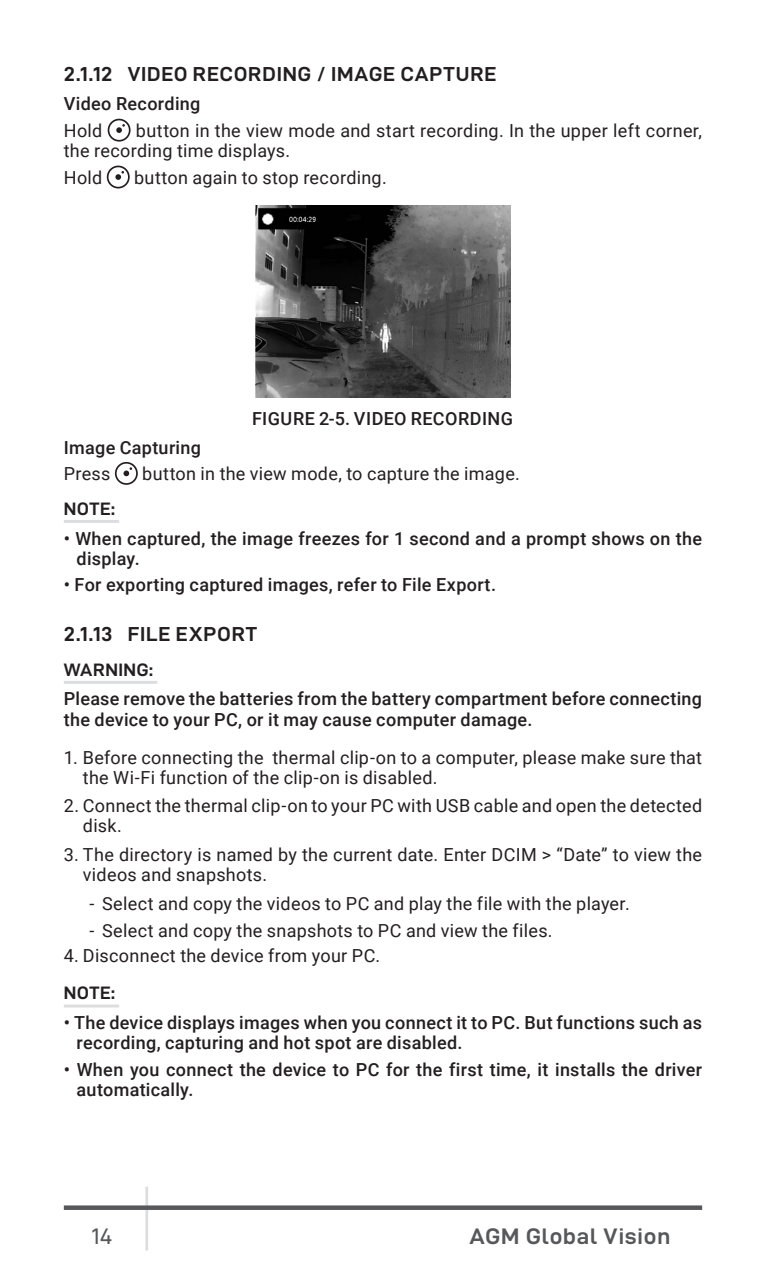
<style>
.page{position:relative;width:766px;height:1276px;background:#fff}
.page>*{position:absolute;margin:0;border:0;box-sizing:border-box;transform-origin:0 0}
.t1{font:22.5px "D DIN Exp Bold";letter-spacing:.035em;color:#57585a}
.t2{font:22.5px "D DIN Exp";color:#57585a}
.t3{font:20.25px "D DIN Exp Bold";letter-spacing:.04em;color:#231f20}
.t4{font:18px/20.2px "Roboto";letter-spacing:.015em;color:#231f20}
.t5{font:500 18px/20.2px "Roboto";letter-spacing:.015em;color:#231f20}
.t6{font:18px "D DIN Exp Bold";letter-spacing:.025em;color:#231f20}
</style>
<div class="page">
<hr style="left:145px;top:1186px;width:3px;height:64px;background:#dcdddf">
<div style="left:64px;top:1205px;width:638px;height:5px;background:#57585a"></div>
<hr style="left:64px;top:520px;width:55px;height:3px;background:#dcdddf">
<hr style="left:64px;top:681px;width:93px;height:3px;background:#dcdddf">
<hr style="left:64px;top:1004px;width:55px;height:3px;background:#dcdddf">
<div style="left:108px;top:119px;width:22px;height:23px;border:2px solid #231f20;border-radius:50%"></div>
<svg style="left:116px;top:124px;width:9px;height:9px"></svg>
<div style="left:107px;top:166px;width:23px;height:22px;border:2px solid #231f20;border-radius:50%"></div>
<svg style="left:115px;top:171px;width:9px;height:9px"></svg>
<div style="left:115px;top:462px;width:23px;height:23px;border:2px solid #231f20;border-radius:50%"></div>
<svg style="left:123px;top:467px;width:9px;height:9px"></svg>
<img style="left:255px;top:206px;width:255px;height:191px">
<p class="t3" style="left:64px;top:62px;width:434px">2.1.12 VIDEO RECORDING / IMAGE CAPTURE</p>
<p class="t5" style="left:64px;top:93px;width:138px">Video Recording</p>
<p class="t4" style="left:64px;top:120px;width:40px">Hold</p>
<p class="t4" style="left:64px;top:120px;width:639px;text-indent:72px">button in the view mode and start recording. In the upper left corner, the recording time displays.</p>
<p class="t4" style="left:64px;top:167px;width:40px">Hold</p>
<p class="t4" style="left:134px;top:167px;width:254px">button again to stop recording.</p>
<p class="t5" style="left:252px;top:408px;width:262px">FIGURE 2-5. VIDEO RECORDING</p>
<p class="t5" style="left:64px;top:436px;width:139px">Image Capturing</p>
<p class="t4" style="left:64px;top:463px;width:48px">Press</p>
<p class="t4" style="left:142px;top:463px;width:379px">button in the view mode, to capture the image.</p>
<p class="t6" style="left:64px;top:498px;width:53px">NOTE:</p>
<p class="t5" style="left:77px;top:527px;width:626px;text-indent:-13px">• When captured, the image freezes for 1 second and a prompt shows on the display.</p>
<p class="t5" style="left:64px;top:574px;width:433px">• For exporting captured images, refer to File Export.</p>
<p class="t3" style="left:64px;top:623px;width:195px">2.1.13 FILE EXPORT</p>
<p class="t6" style="left:64px;top:659px;width:91px">WARNING:</p>
<p class="t5" style="left:64px;top:688px;width:639px">Please remove the batteries from the battery compartment before connecting the device to your PC, or it may cause computer damage.</p>
<p class="t4" style="left:83px;top:746px;width:620px;text-indent:-19px">1. Before connecting the thermal clip-on to a computer, please make sure that the Wi-Fi function of the clip-on is disabled.</p>
<p class="t4" style="left:83px;top:795px;width:620px;text-indent:-19px">2. Connect the thermal clip-on to your PC with USB cable and open the detected disk.</p>
<p class="t4" style="left:83px;top:843px;width:620px;text-indent:-19px">3. The directory is named by the current date. Enter DCIM &gt; “Date” to view the videos and snapshots.</p>
<p class="t4" style="left:89px;top:893px;width:541px">- Select and copy the videos to PC and play the file with the player.</p>
<p class="t4" style="left:89px;top:919px;width:464px">- Select and copy the snapshots to PC and view the files.</p>
<p class="t4" style="left:64px;top:945px;width:318px">4. Disconnect the device from your PC.</p>
<p class="t6" style="left:64px;top:983px;width:53px">NOTE:</p>
<p class="t5" style="left:77px;top:1012px;width:627px;text-indent:-13px">• The device displays images when you connect it to PC. But functions such as recording, capturing and hot spot are disabled.</p>
<p class="t5" style="left:77px;top:1058px;width:627px;text-indent:-13px">• When you connect the device to PC for the first time, it installs the driver automatically.</p>
<p class="t2" style="left:92px;top:1223px;width:22px">14</p>
<p class="t1" style="left:469px;top:1223px;width:202px">AGM Global Vision</p>
</div>
